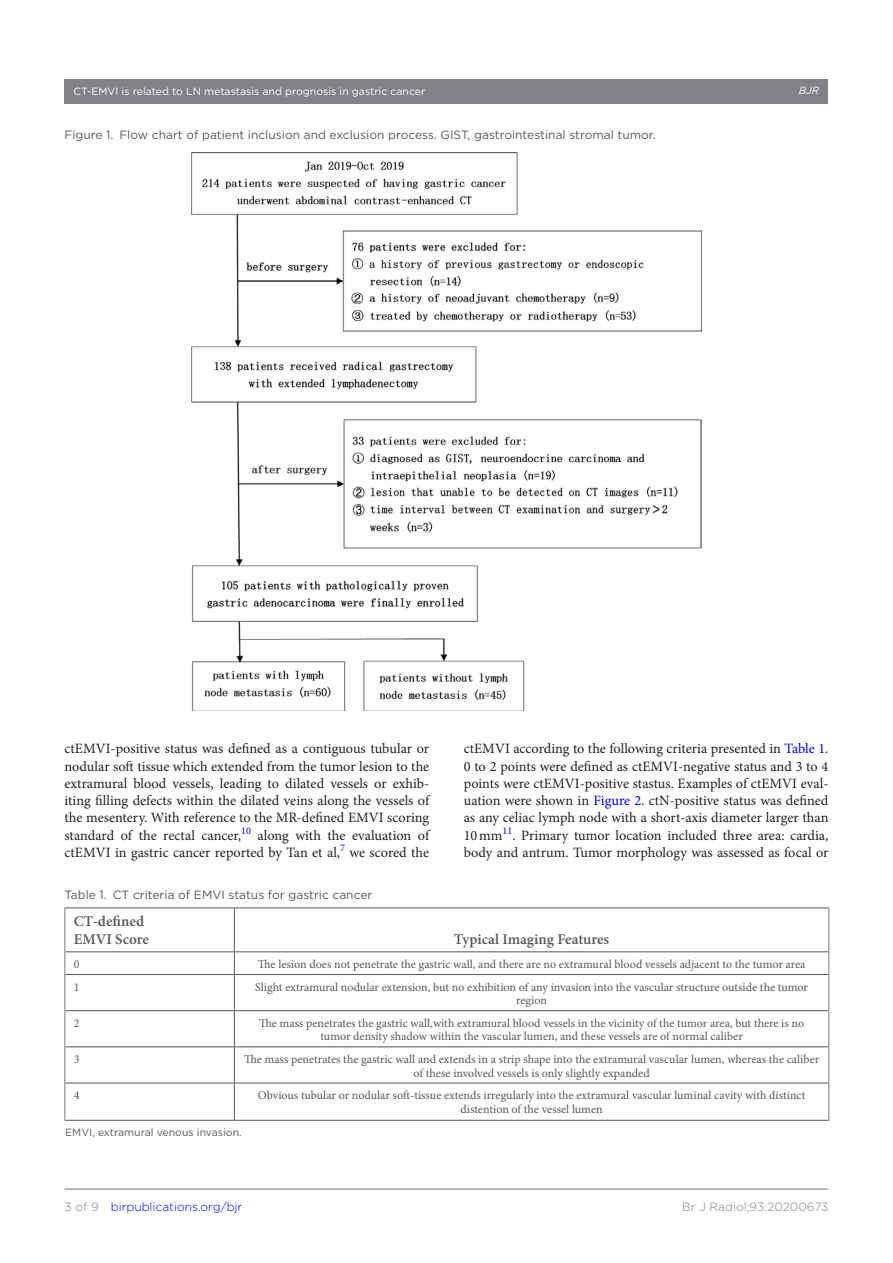
<style>
.page{position:relative;width:893px;height:1263px;background:#fff}
.page>*{position:absolute;margin:0;border:0;box-sizing:border-box;transform-origin:0 0}
.t1{font:600 15px/18px "Minion Pro";color:#57585a}
.t2{font:14.25px/17.2px "Minion Pro";color:#231f20;text-align:justify}
.t3{font:12px/13.5px "Minion Pro";color:#57585a;text-align:center}
.t4{font:12px "Gotham";color:#57585a}
.t5{font:300 12px "Gotham";color:#00f}
.t6{font:300 12px "Gotham";color:#808285}
.t7{font:10.5px "Gotham";color:#fff}
.t8{font:10.5px "Gotham";color:#57585a}
.t9{font:italic 10.5px "Gotham";color:#fff}
.s1{color:#00f}
.s2{color:#808285}
</style>
<div class="page">
<hr style="left:64px;top:1188px;width:764px;height:2px;background:#808285">
<div style="left:64px;top:79px;width:764px;height:24px;background:#808285"></div>
<img style="left:191px;top:153px;width:511px;height:558px">
<hr style="left:64px;top:907px;width:170px;height:1px;background:#57585a">
<hr style="left:65px;top:951px;width:169px;height:1px;background:#57585a">
<hr style="left:234px;top:907px;width:595px;height:1px;background:#57585a">
<hr style="left:234px;top:908px;width:1px;height:43px;background:#57585a">
<hr style="left:234px;top:951px;width:594px;height:1px;background:#57585a">
<svg style="left:234px;top:952px;width:1px;height:22px"></svg>
<hr style="left:65px;top:974px;width:169px;height:1px;background:#57585a">
<hr style="left:234px;top:974px;width:594px;height:1px;background:#57585a">
<hr style="left:234px;top:975px;width:1px;height:35px;background:#57585a">
<hr style="left:65px;top:1010px;width:169px;height:1px;background:#57585a">
<hr style="left:234px;top:1010px;width:594px;height:1px;background:#57585a">
<hr style="left:234px;top:1011px;width:1px;height:35px;background:#57585a">
<hr style="left:65px;top:1046px;width:169px;height:1px;background:#57585a">
<hr style="left:234px;top:1046px;width:594px;height:1px;background:#57585a">
<hr style="left:234px;top:1047px;width:1px;height:36px;background:#57585a">
<hr style="left:65px;top:1083px;width:169px;height:1px;background:#57585a">
<hr style="left:234px;top:1083px;width:594px;height:1px;background:#57585a">
<hr style="left:234px;top:1083px;width:1px;height:37px;background:#57585a">
<hr style="left:234px;top:1120px;width:595px;height:1px;background:#57585a">
<hr style="left:64px;top:1120px;width:170px;height:1px;background:#57585a">
<hr style="left:64px;top:908px;width:1px;height:44px;background:#797a7c">
<svg style="left:64px;top:952px;width:1px;height:22px"></svg>
<hr style="left:64px;top:974px;width:1px;height:37px;background:#797a7c">
<hr style="left:64px;top:1011px;width:1px;height:36px;background:#797a7c">
<hr style="left:64px;top:1047px;width:1px;height:36px;background:#797a7c">
<hr style="left:64px;top:1083px;width:1px;height:37px;background:#797a7c">
<hr style="left:828px;top:908px;width:1px;height:44px;background:#797a7c">
<svg style="left:828px;top:952px;width:1px;height:22px"></svg>
<hr style="left:828px;top:974px;width:1px;height:37px;background:#797a7c">
<hr style="left:828px;top:1011px;width:1px;height:36px;background:#797a7c">
<hr style="left:828px;top:1047px;width:1px;height:36px;background:#797a7c">
<hr style="left:828px;top:1083px;width:1px;height:37px;background:#797a7c">
<p class="t7" style="left:74px;top:85px;width:353px">CT-EMVI is related to LN metastasis and prognosis in gastric cancer</p>
<p class="t9" style="left:799px;top:85px;width:22px">BJR</p>
<p class="t4" style="left:64px;top:127px;width:593px">Figure 1. Flow chart of patient inclusion and exclusion process. GIST, gastrointestinal stromal tumor.</p>
<p class="t2" style="left:64px;top:740px;width:366px">ctEMVI-positive status was defined as a contiguous tubular or nodular soft tissue which extended from the tumor lesion to the extramural blood vessels, leading to dilated vessels or exhib&shy;iting filling defects within the dilated veins along the vessels of the mesentery. With reference to the MR-defined EMVI scoring standard of the rectal cancer,<sup>10</sup> along with the evaluation of ctEMVI in gastric cancer reported by Tan et al,<sup>7</sup> we scored the</p>
<p class="t2" style="left:464px;top:740px;width:366px">ctEMVI according to the following criteria presented in <span class="s1">Table 1</span>.<br>0 to 2 points were defined as ctEMVI-negative status and 3 to 4 points were ctEMVI-positive stastus. Examples of ctEMVI eval&shy;uation were shown in <span class="s1">Figure 2</span>. ctN-positive status was defined as any celiac lymph node with a short-axis diameter larger than 10mm<sup>11</sup>. Primary tumor location included three area: cardia, body and antrum. Tumor morphology was assessed as focal or</p>
<p class="t4" style="left:64px;top:887px;width:309px">Table 1. CT criteria of EMVI status for gastric cancer</p>
<p class="t1" style="left:74px;top:912px;width:77px">CT-defined<br>EMVI Score</p>
<p class="t1" style="left:454px;top:930px;width:157px">Typical Imaging Features</p>
<p class="t3" style="left:74px;top:957px;width:7px">0</p>
<p class="t3" style="left:258px;top:957px;width:549px">The lesion does not penetrate the gastric wall, and there are no extramural blood vessels adjacent to the tumor area</p>
<p class="t3" style="left:74px;top:980px;width:7px">1</p>
<p class="t3" style="left:255px;top:980px;width:554px">Slight extramural nodular extension, but no exhibition of any invasion into the vascular structure outside the tumor region</p>
<p class="t3" style="left:74px;top:1016px;width:7px">2</p>
<p class="t3" style="left:259px;top:1016px;width:547px">The mass penetrates the gastric wall,with extramural blood vessels in the vicinity of the tumor area, but there is no tumor density shadow within the vascular lumen, and these vessels are of normal caliber</p>
<p class="t3" style="left:74px;top:1052px;width:7px">3</p>
<p class="t3" style="left:244px;top:1052px;width:577px">The mass penetrates the gastric wall and extends in a strip shape into the extramural vascular lumen, whereas the caliber of these involved vessels is only slightly expanded</p>
<p class="t3" style="left:74px;top:1089px;width:7px">4</p>
<p class="t3" style="left:258px;top:1089px;width:549px">Obvious tubular or nodular soft-tissue extends irregularly into the extramural vascular luminal cavity with distinct distention of the vessel lumen</p>
<p class="t8" style="left:65px;top:1126px;width:178px">EMVI, extramural venous invasion.</p>
<p class="t5" style="left:64px;top:1199px;width:179px"><span class="s2">3 of 9</span> birpublications.org/bjr</p>
<p class="t6" style="left:682px;top:1199px;width:148px">Br J Radiol;93:20200673</p>
</div>
